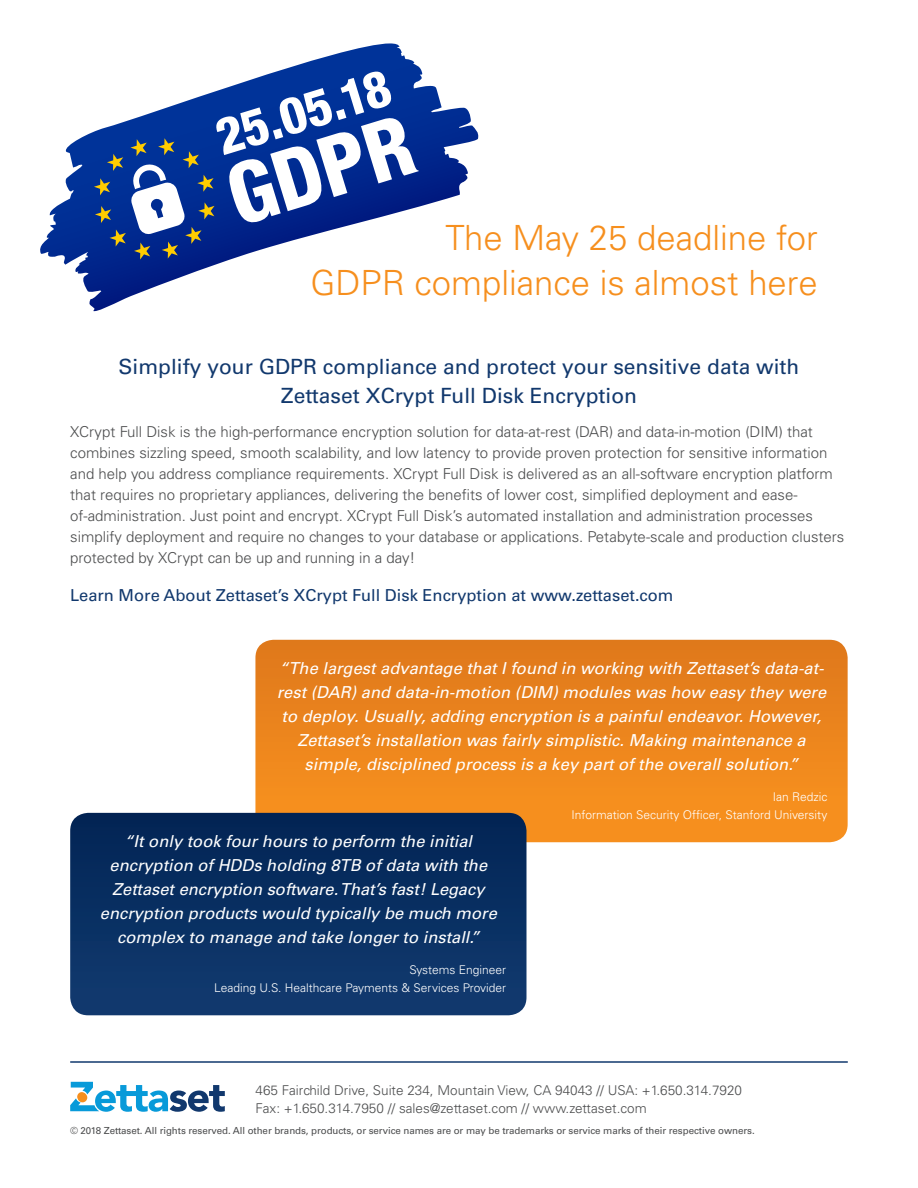
<style>
.page{position:relative;width:918px;height:1188px;background:#fff}
.page>*{position:absolute;margin:0;border:0;box-sizing:border-box;transform-origin:0 0}
.t1{font:300 34.65px/44.8px "Univers LT";color:#f68f1e;text-align:right}
.t2{font:21px/28.5px "Univers LT";color:#11386d;text-align:center}
.t3{font:italic 16.5px/24px "Univers LT";color:#fff;text-align:center}
.t4{font:16.5px "Univers LT";color:#11386d}
.t5{font:300 15px/21px "Univers LT";color:#4b4c4d}
.t6{font:300 13.5px/18px "Univers LT";color:#4b4c4d}
.t7{font:300 12px/18px "Univers LT";color:#fff;text-align:right}
.t8{font:9.75px "Univers LT";letter-spacing:-.005em;color:#4b4c4d}
</style>
<div class="page">
<svg style="left:70px;top:1082px;width:155px;height:30px"></svg>
<hr style="left:70px;top:1061px;width:778px;height:2px;background:#11386d">
<svg style="left:40px;top:43px;width:439px;height:269px"></svg>
<svg style="left:94px;top:70px;width:325px;height:190px"></svg>
<svg style="left:255px;top:640px;width:593px;height:202px;background:#eb851d"></svg>
<svg style="left:70px;top:813px;width:456px;height:202px;background:#0a2f62"></svg>
<h1 class="t1" style="left:310px;top:215px;width:509px">The May 25 deadline for<br>GDPR compliance is almost here</h1>
<h2 class="t2" style="left:119px;top:353px;width:682px">Simplify your GDPR compliance and protect your sensitive data with<br>Zettaset XCrypt Full Disk Encryption</h2>
<p class="t5" style="left:70px;top:421px;width:776px">XCrypt Full Disk is the high-performance encryption solution for data-at-rest (DAR) and data-in-motion (DIM) that combines sizzling speed, smooth scalability, and low latency to provide proven protection for sensitive information and help you address compliance requirements. XCrypt Full Disk is delivered as an all-software encryption platform that requires no proprietary appliances, delivering the benefits of lower cost, simplified deployment and ease&shy;of-administration. Just point and encrypt. XCrypt Full Disk’s automated installation and administration processes simplify deployment and require no changes to your database or applications. Petabyte-scale and production clusters protected by XCrypt can be up and running in a day!</p>
<p class="t4" style="left:70px;top:586px;width:605px">Learn More About Zettaset’s XCrypt Full Disk Encryption at www.zettaset.com</p>
<p class="t3" style="left:277px;top:656px;width:551px">“The largest advantage that I found in working with Zettaset’s data-at&shy;rest (DAR) and data-in-motion (DIM) modules was how easy they were to deploy. Usually, adding encryption is a painful endeavor. However, Zettaset’s installation was fairly simplistic. Making maintenance a simple, disciplined process is a key part of the overall solution.”</p>
<p class="t7" style="left:572px;top:788px;width:257px">Ian Redzic<br>Information Security Officer, Stanford University</p>
<p class="t3" style="left:100px;top:829px;width:399px">“It only took four hours to perform the initial encryption of HDDs holding 8TB of data with the Zettaset encryption software. That’s fast! Legacy encryption products would typically be much more complex to manage and take longer to install.”</p>
<p class="t7" style="left:214px;top:961px;width:293px">Systems Engineer<br>Leading U.S. Healthcare Payments &amp; Services Provider</p>
<p class="t6" style="left:256px;top:1081px;width:488px">465 Fairchild Drive, Suite 234, Mountain View, CA 94043 // USA: +1.650.314.7920<br>Fax: +1.650.314.7950 // sales@zettaset.com // www.zettaset.com</p>
<p class="t8" style="left:70px;top:1124px;width:686px">© 2018 Zettaset. All rights reserved. All other brands, products, or service names are or may be trademarks or service marks of their respective owners.</p>
</div>
